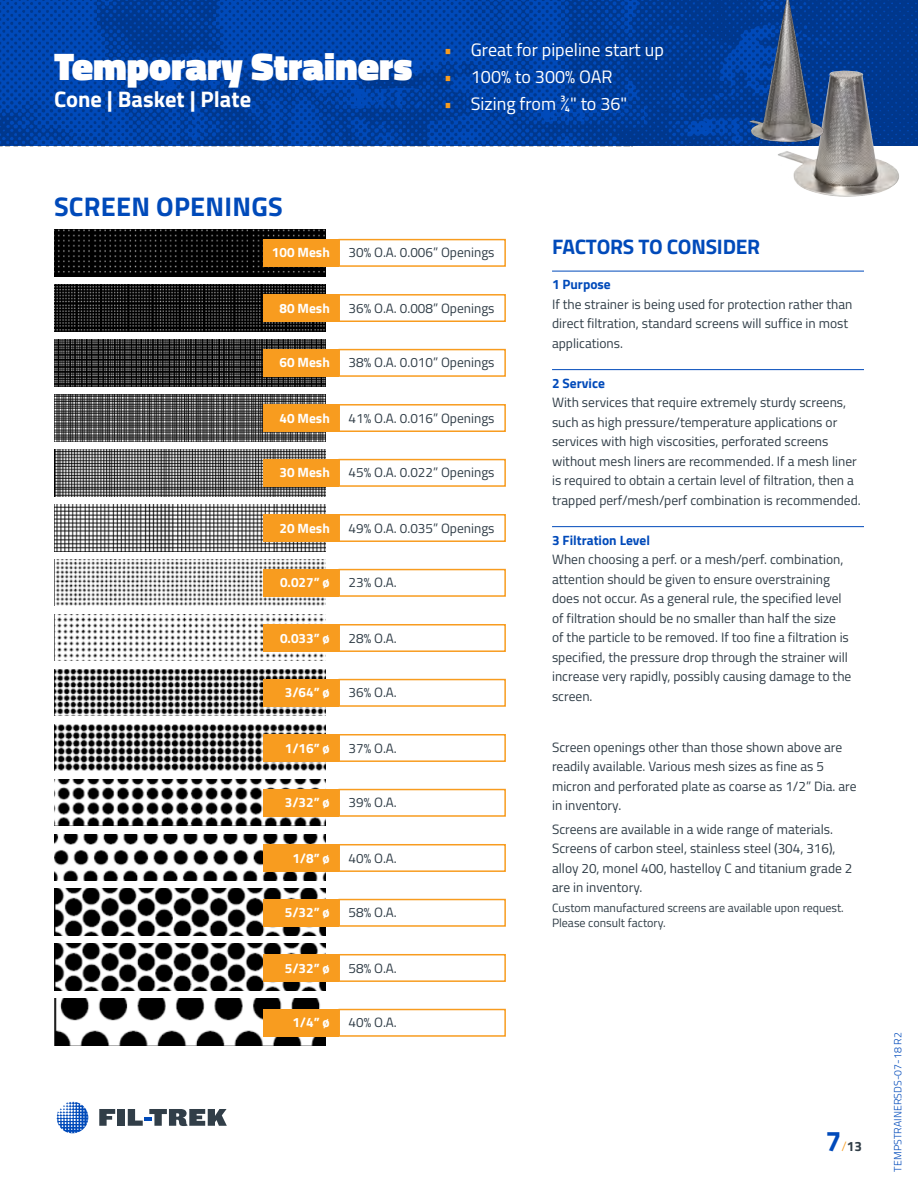
<style>
.page{position:relative;width:918px;height:1188px;background:#fff}
.page>*{position:absolute;margin:0;border:0;box-sizing:border-box;transform-origin:0 0}
.t1{font:900 39px "Titillium Web";color:#fff}
.Major_Body_headline{font:700 27px "Titillium Web";letter-spacing:.01em;color:#004aba}
.t2{font:700 22.5px "Titillium Web";color:#fff}
.Major_Body_headline-2{font:700 21px "Titillium Web";letter-spacing:-.01em;color:#004aba}
.t3{font:18px "Titillium Web";color:#fff}
.body{font:13.5px/19.5px "Titillium Web";color:#313e48}
.Body{font:13.5px "Titillium Web";color:#313e48}
.Body-2{font:700 13.5px "Titillium Web";color:#fff}
.Minor_headline{font:700 13.5px "Titillium Web";color:#004aba}
.t4{font:700 13.5px "Titillium Web";color:#313e48}
.Description_Copy_Dis{font:12px/15px "Titillium Web";color:#313e48}
.t5{font:300 10.5px "Titillium Web";letter-spacing:.01em;color:#004aba}
.s1{color:#f89c1f}
.s2{font-size:28.5px;color:#004aba}
.s3{font-weight:300;color:#f89c1f}
</style>
<div class="page">
<img style="left:0;top:0;width:918px;height:146px">
<img style="left:778px;top:65px;width:124px;height:132px">
<img style="left:746px;top:0;width:79px;height:146px">
<img style="left:54px;top:230px;width:271px;height:46px">
<div style="left:263px;top:239px;width:75px;height:28px;background:#f89c1f"></div>
<div style="left:338px;top:239px;width:168px;height:28px;border:2px solid #f89c1f"></div>
<img style="left:54px;top:340px;width:271px;height:46px">
<div style="left:263px;top:349px;width:75px;height:28px;background:#f89c1f"></div>
<div style="left:338px;top:349px;width:168px;height:28px;border:2px solid #f89c1f"></div>
<img style="left:54px;top:450px;width:271px;height:46px">
<div style="left:263px;top:459px;width:75px;height:28px;background:#f89c1f"></div>
<div style="left:338px;top:459px;width:168px;height:28px;border:2px solid #f89c1f"></div>
<img style="left:54px;top:559px;width:271px;height:47px">
<div style="left:263px;top:569px;width:75px;height:28px;background:#f89c1f"></div>
<div style="left:338px;top:569px;width:168px;height:28px;border:2px solid #f89c1f"></div>
<img style="left:54px;top:669px;width:271px;height:47px">
<div style="left:263px;top:679px;width:75px;height:28px;background:#f89c1f"></div>
<div style="left:338px;top:679px;width:168px;height:28px;border:2px solid #f89c1f"></div>
<img style="left:54px;top:779px;width:271px;height:47px">
<div style="left:263px;top:789px;width:75px;height:28px;background:#f89c1f"></div>
<div style="left:338px;top:789px;width:168px;height:28px;border:2px solid #f89c1f"></div>
<img style="left:54px;top:889px;width:271px;height:47px">
<div style="left:263px;top:899px;width:75px;height:28px;background:#f89c1f"></div>
<div style="left:338px;top:899px;width:168px;height:28px;border:2px solid #f89c1f"></div>
<img style="left:54px;top:999px;width:271px;height:46px">
<div style="left:263px;top:1009px;width:75px;height:28px;background:#f89c1f"></div>
<div style="left:338px;top:1009px;width:168px;height:28px;border:2px solid #f89c1f"></div>
<img style="left:54px;top:285px;width:271px;height:46px">
<div style="left:263px;top:294px;width:75px;height:28px;background:#f89c1f"></div>
<div style="left:338px;top:294px;width:168px;height:28px;border:2px solid #f89c1f"></div>
<img style="left:54px;top:395px;width:271px;height:46px">
<div style="left:263px;top:404px;width:75px;height:28px;background:#f89c1f"></div>
<div style="left:338px;top:404px;width:168px;height:28px;border:2px solid #f89c1f"></div>
<img style="left:54px;top:504px;width:271px;height:47px">
<div style="left:263px;top:514px;width:75px;height:28px;background:#f89c1f"></div>
<div style="left:338px;top:514px;width:168px;height:28px;border:2px solid #f89c1f"></div>
<img style="left:54px;top:614px;width:270px;height:47px">
<div style="left:263px;top:624px;width:75px;height:28px;background:#f89c1f"></div>
<div style="left:338px;top:624px;width:168px;height:28px;border:2px solid #f89c1f"></div>
<img style="left:54px;top:724px;width:271px;height:47px">
<div style="left:263px;top:734px;width:75px;height:28px;background:#f89c1f"></div>
<div style="left:338px;top:734px;width:168px;height:28px;border:2px solid #f89c1f"></div>
<img style="left:54px;top:834px;width:271px;height:47px">
<div style="left:263px;top:844px;width:75px;height:28px;background:#f89c1f"></div>
<div style="left:338px;top:844px;width:168px;height:28px;border:2px solid #f89c1f"></div>
<img style="left:54px;top:944px;width:271px;height:46px">
<div style="left:263px;top:954px;width:75px;height:28px;background:#f89c1f"></div>
<div style="left:338px;top:954px;width:168px;height:28px;border:2px solid #f89c1f"></div>
<hr style="left:552px;top:271px;width:312px;height:1px;background:#004aba">
<hr style="left:552px;top:369px;width:312px;height:1px;background:#004aba">
<hr style="left:552px;top:526px;width:312px;height:1px;background:#004aba">
<svg style="left:57px;top:1102px;width:31px;height:31px"></svg>
<svg style="left:99px;top:1109px;width:16px;height:17px"></svg>
<div style="left:117px;top:1109px;width:8px;height:17px;background:#313e48"></div>
<svg style="left:128px;top:1109px;width:99px;height:17px"></svg>
<h1 class="t1" style="left:54px;top:38px;width:360px">Temporary Strainers</h1>
<h3 class="t3" style="left:444px;top:37px;width:222px"><span class="s1">•</span> Great for pipeline start up</h3>
<h3 class="t3" style="left:444px;top:64px;width:170px"><span class="s1">•</span> 100% to 300% OAR</h3>
<h3 class="t2" style="left:54px;top:82px;width:199px">Cone | Basket | Plate</h3>
<h3 class="t3" style="left:444px;top:90px;width:185px"><span class="s1">•</span> Sizing from ¾" to 36"</h3>
<p class="Major_Body_headline" style="left:54px;top:186px;width:230px">SCREEN OPENINGS</p>
<p class="Body-2" style="left:272px;top:242px;width:59px">100 Mesh</p>
<p class="Body" style="left:349px;top:243px;width:147px">30% O.A. 0.006” Openings</p>
<p class="Body-2" style="left:280px;top:298px;width:52px">80 Mesh</p>
<p class="Body" style="left:349px;top:298px;width:147px">36% O.A. 0.008” Openings</p>
<p class="Body-2" style="left:280px;top:352px;width:52px">60 Mesh</p>
<p class="Body" style="left:349px;top:353px;width:147px">38% O.A. 0.010” Openings</p>
<p class="Body-2" style="left:280px;top:408px;width:52px">40 Mesh</p>
<p class="Body" style="left:349px;top:408px;width:147px">41% O.A. 0.016” Openings</p>
<p class="Body-2" style="left:280px;top:462px;width:52px">30 Mesh</p>
<p class="Body" style="left:349px;top:463px;width:147px">45% O.A. 0.022” Openings</p>
<p class="Body-2" style="left:280px;top:518px;width:52px">20 Mesh</p>
<p class="Body" style="left:349px;top:518px;width:147px">49% O.A. 0.035” Openings</p>
<p class="Body-2" style="left:280px;top:572px;width:51px">0.027” ø</p>
<p class="Body" style="left:349px;top:573px;width:50px">23% O.A.</p>
<p class="Body-2" style="left:280px;top:628px;width:51px">0.033” ø</p>
<p class="Body" style="left:349px;top:628px;width:50px">28% O.A.</p>
<p class="Body-2" style="left:285px;top:682px;width:47px">3/64” ø</p>
<p class="Body" style="left:349px;top:683px;width:50px">36% O.A.</p>
<p class="Body-2" style="left:285px;top:738px;width:47px">1/16” ø</p>
<p class="Body" style="left:349px;top:738px;width:50px">37% O.A.</p>
<p class="Body-2" style="left:285px;top:792px;width:47px">3/32” ø</p>
<p class="Body" style="left:349px;top:793px;width:50px">39% O.A.</p>
<p class="Body-2" style="left:292px;top:848px;width:39px">1/8” ø</p>
<p class="Body" style="left:349px;top:848px;width:50px">40% O.A.</p>
<p class="Body-2" style="left:285px;top:902px;width:47px">5/32” ø</p>
<p class="Body" style="left:349px;top:903px;width:50px">58% O.A.</p>
<p class="Body-2" style="left:285px;top:958px;width:47px">5/32” ø</p>
<p class="Body" style="left:349px;top:958px;width:50px">58% O.A.</p>
<p class="Body-2" style="left:292px;top:1012px;width:39px">1/4” ø</p>
<p class="Body" style="left:349px;top:1013px;width:50px">40% O.A.</p>
<p class="Major_Body_headline-2" style="left:552px;top:230px;width:210px">FACTORS TO CONSIDER</p>
<p class="Minor_headline" style="left:552px;top:274px;width:60px">1 Purpose</p>
<p class="body" style="left:552px;top:294px;width:302px">If the strainer is being used for protection rather than direct filtration, standard screens will suffice in most applications.</p>
<p class="Minor_headline" style="left:552px;top:373px;width:54px">2 Service</p>
<p class="body" style="left:552px;top:392px;width:310px">With services that require extremely sturdy screens, such as high pressure/temperature applications or services with high viscosities, perforated screens without mesh liners are recommended. If a mesh liner is required to obtain a certain level of filtration, then a trapped perf/mesh/perf combination is recommended.</p>
<p class="Minor_headline" style="left:552px;top:530px;width:100px">3 Filtration Level</p>
<p class="body" style="left:552px;top:549px;width:301px">When choosing a perf. or a mesh/perf. combination, attention should be given to ensure overstraining does not occur. As a general rule, the specified level of filtration should be no smaller than half the size<br>of the particle to be removed. If too fine a filtration is specified, the pressure drop through the strainer will increase very rapidly, possibly causing damage to the screen.</p>
<p class="body" style="left:552px;top:736px;width:306px">Screen openings other than those shown above are readily available. Various mesh sizes as fine as 5 micron and perforated plate as coarse as 1/2” Dia. are in inventory.</p>
<p class="body" style="left:552px;top:819px;width:302px">Screens are available in a wide range of materials.<br>Screens of carbon steel, stainless steel (304, 316), alloy 20, monel 400, hastelloy C and titanium grade 2 are in inventory.</p>
<p class="Description_Copy_Dis" style="left:552px;top:900px;width:293px">Custom manufactured screens are available upon request.<br>Please consult factory.</p>
<p class="t4" style="left:826px;top:1136px;width:38px"><span class="s2">7</span><span class="s3">/</span>13</p>
<p class="t5" style="left:890px;top:1172px;width:141px;rotate:-90deg">TempSTrainerSdS-07-18 r2</p>
</div>
